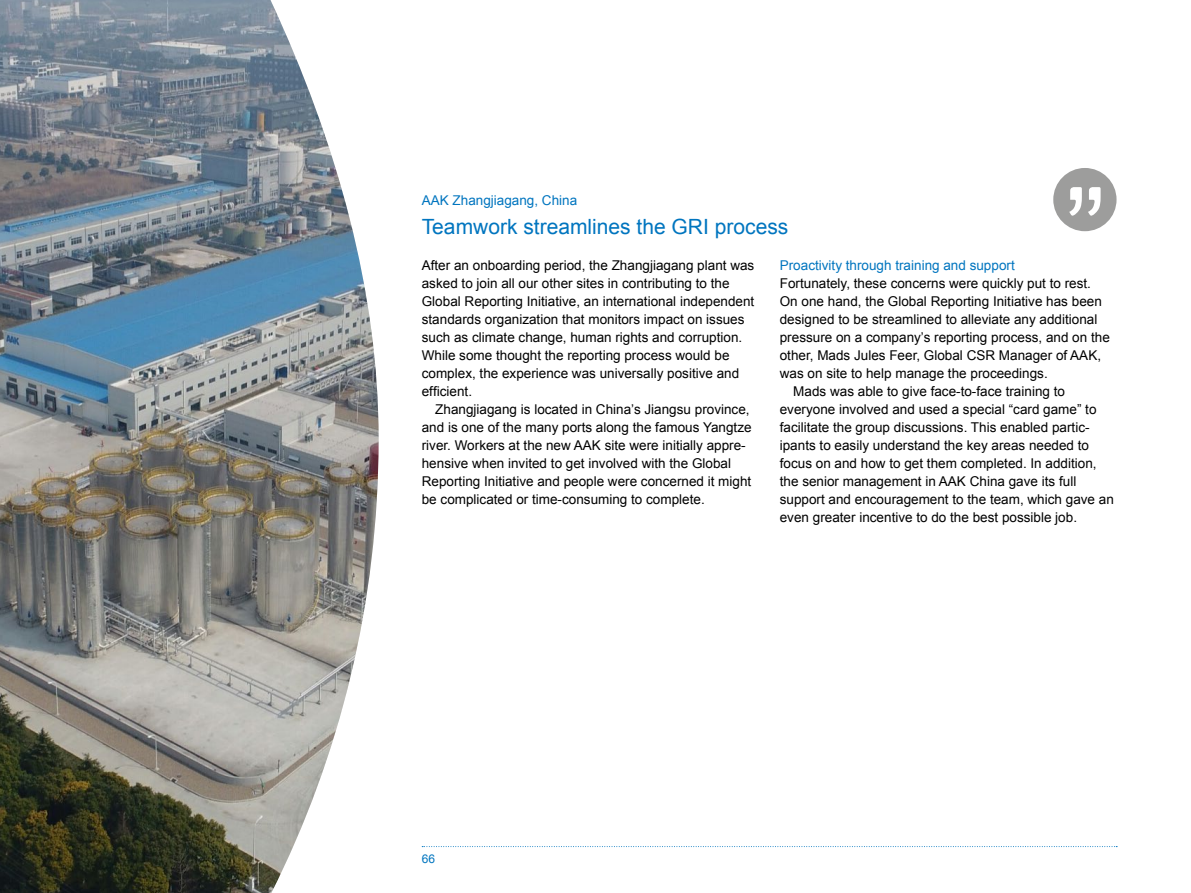
<style>
.page{position:relative;width:1191px;height:893px;background:#fff}
.page>*{position:absolute;margin:0;border:0;box-sizing:border-box;transform-origin:0 0}
.t1{font:21px "Arial";color:#0075bf}
.t2{font:13.5px/18px "Arial";color:#000}
.t3{font:13.5px "Arial";color:#0075bf}
.t4{font:12px "Arial";color:#0075bf}
</style>
<div class="page">
<svg style="left:422px;top:846px;width:695px;height:1px"></svg>
<div style="left:1053px;top:168px;width:63px;height:63px;background:#9d9d9c;border-radius:50%"></div>
<svg style="left:1069px;top:187px;width:12px;height:29px"></svg>
<svg style="left:1088px;top:187px;width:12px;height:29px"></svg>
<img style="left:0;top:0;width:378px;height:893px">
<p class="t3" style="left:422px;top:192px;width:157px">AAK Zhangjiagang, China</p>
<h1 class="t1" style="left:422px;top:213px;width:368px">Teamwork streamlines the GRI process</h1>
<p class="t2" style="left:422px;top:256px;width:334px">After an onboarding period, the Zhangjiagang plant was asked to join all our other sites in contributing to the Global Reporting Initiative, an international independent standards organization that monitors impact on issues such as climate change, human rights and corruption.<br>While some thought the reporting process would be complex, the experience was universally positive and efficient.</p>
<p class="t2" style="left:422px;top:400px;width:331px;text-indent:14px">Zhangjiagang is located in China’s Jiangsu province, and is one of the many ports along the famous Yangtze river. Workers at the new AAK site were initially appre&shy;hensive when invited to get involved with the Global Reporting Initiative and people were concerned it might be complicated or time-consuming to complete.</p>
<p class="t3" style="left:780px;top:256px;width:236px">Proactivity through training and support</p>
<p class="t2" style="left:780px;top:274px;width:313px">Fortunately, these concerns were quickly put to rest.</p>
<p class="t2" style="left:780px;top:292px;width:323px">On one hand, the Global Reporting Initiative has been</p>
<p class="t2" style="left:780px;top:310px;width:319px">designed to be streamlined to alleviate any additional</p>
<p class="t2" style="left:780px;top:328px;width:331px">pressure on a company’s reporting process, and on the</p>
<p class="t2" style="left:780px;top:346px;width:323px">other, Mads Jules Feer, Global CSR Manager of AAK,</p>
<p class="t2" style="left:780px;top:364px;width:269px">was on site to help manage the proceedings.</p>
<p class="t2" style="left:793px;top:382px;width:273px">Mads was able to give face-to-face training to</p>
<p class="t2" style="left:780px;top:400px;width:318px">everyone involved and used a special “card game” to</p>
<p class="t2" style="left:780px;top:418px;width:311px">facilitate the group discussions. This enabled partic-</p>
<p class="t2" style="left:780px;top:436px;width:311px">ipants to easily understand the key areas needed to</p>
<p class="t2" style="left:780px;top:454px;width:318px">focus on and how to get them completed. In addition,</p>
<p class="t2" style="left:780px;top:472px;width:298px">the senior management in AAK China gave its full</p>
<p class="t2" style="left:780px;top:490px;width:335px">support and encouragement to the team, which gave an</p>
<p class="t2" style="left:780px;top:508px;width:299px">even greater incentive to do the best possible job.</p>
<p class="t4" style="left:422px;top:851px;width:15px">66</p>
</div>
